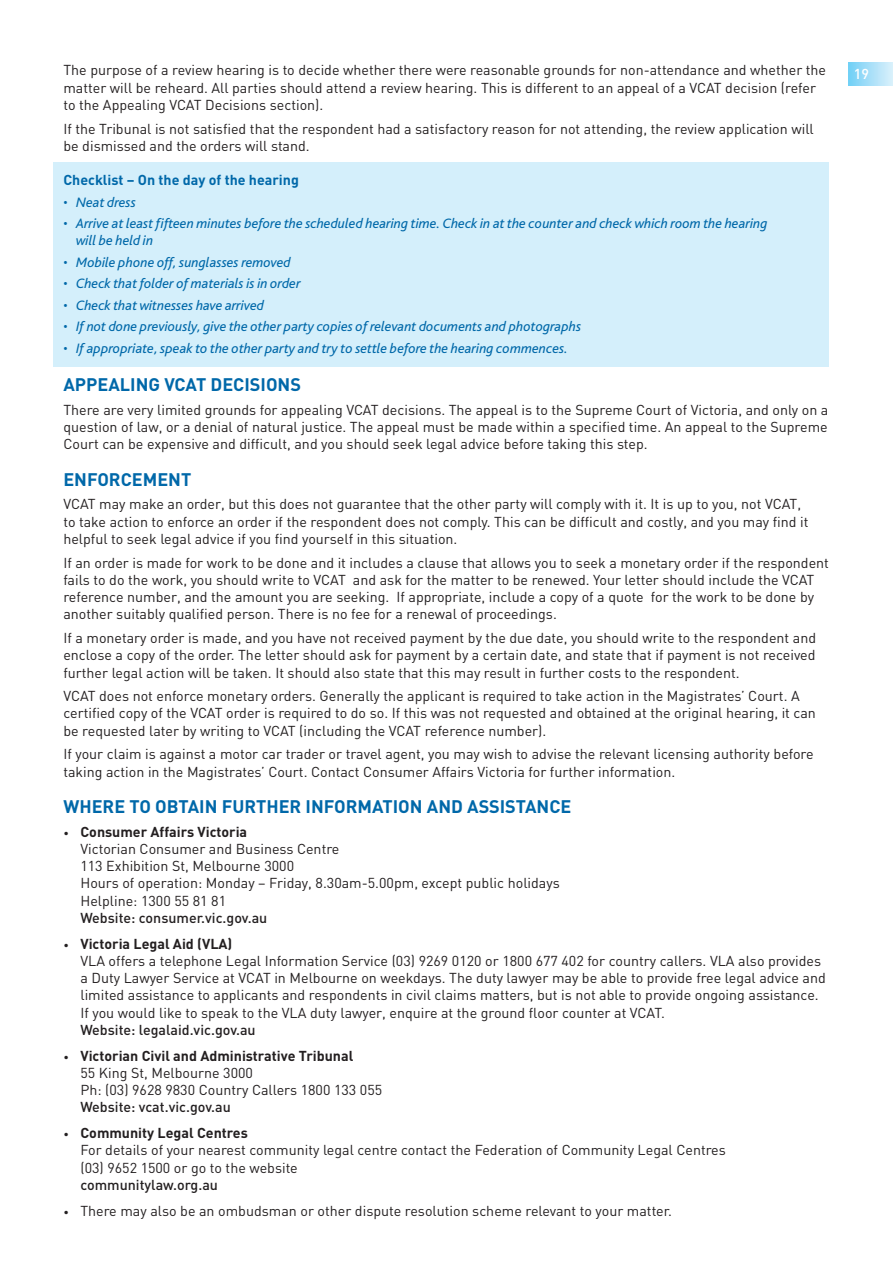
<style>
.page{position:relative;width:893px;height:1263px;background:#fff}
.page>*{position:absolute;margin:0;border:0;box-sizing:border-box;transform-origin:0 0}
.t1{font:700 18px "DIN";color:#0068a9}
.t2{font:14.25px/17.2px "DIN";color:#231f20}
.t3{font:italic 14.25px/17.2px "Bliss";color:#0068a9}
.t4{font:500 14.25px "DIN";color:#231f20}
.t5{font:700 14.25px "DIN";color:#0068a9}
.t6{font:500 14.25px "DIN";color:#fff}
.s1{font-size:10.5px}
.s2{font-weight:700}
</style>
<div class="page">
<div style="left:849px;top:62px;width:44px;height:23px;background:linear-gradient(to right,#74d0f6,#d9f0fb)"></div>
<div style="left:53px;top:163px;width:776px;height:204px;background:#d4effb"></div>
<p class="t2" style="left:63px;top:61px;width:764px">The purpose of a review hearing is to decide whether there were reasonable grounds for non-attendance and whether the</p>
<p class="t6" style="left:854px;top:64px;width:17px">19</p>
<p class="t2" style="left:63px;top:79px;width:754px">matter will be reheard. All parties should attend a review hearing. This is different to an appeal of a VCAT decision (refer to the Appealing VCAT Decisions section).</p>
<p class="t2" style="left:63px;top:119px;width:752px">If the Tribunal is not satisfied that the respondent had a satisfactory reason for not attending, the review application will be dismissed and the orders will stand.</p>
<p class="t5" style="left:63px;top:171px;width:237px">Checklist – On the day of the hearing</p>
<p class="t3" style="left:63px;top:194px;width:74px">• Neat dress</p>
<p class="t3" style="left:76px;top:215px;width:693px;text-indent:-13px">• Arrive at least fifteen minutes before the scheduled hearing time. Check in at the counter and check which room the hearing will be held in</p>
<p class="t3" style="left:63px;top:254px;width:229px">• Mobile phone off, sunglasses removed</p>
<p class="t3" style="left:63px;top:275px;width:239px">• Check that folder of materials is in order</p>
<p class="t3" style="left:63px;top:297px;width:202px">• Check that witnesses have arrived</p>
<p class="t3" style="left:63px;top:318px;width:519px">• If not done previously, give the other party copies of relevant documents and photographs</p>
<p class="t3" style="left:63px;top:340px;width:506px">• If appropriate, speak to the other party and try to settle before the hearing commences.</p>
<p class="t1" style="left:63px;top:373px;width:239px">APPEALING VCAT DECISIONS</p>
<p class="t2" style="left:63px;top:401px;width:766px;text-align:justify">There are very limited grounds for appealing VCAT decisions. The appeal is to the Supreme Court of Victoria, and only on a question of law, or a denial of natural justice. The appeal must be made within a specified time. An appeal to the Supreme Court can be expensive and difficult, and you should seek legal advice before taking this step.</p>
<p class="t1" style="left:63px;top:468px;width:129px">ENFORCEMENT</p>
<p class="t2" style="left:63px;top:495px;width:747px">VCAT may make an order, but this does not guarantee that the other party will comply with it. It is up to you, not VCAT, to take action to enforce an order if the respondent does not comply. This can be difficult and costly, and you may find it helpful to seek legal advice if you find yourself in this situation.</p>
<p class="t2" style="left:63px;top:554px;width:767px">If an order is made for work to be done and it includes a clause that allows you to seek a monetary order if the respondent fails to do the work, you should write to VCAT and ask for the matter to be renewed. Your letter should include the VCAT reference number, and the amount you are seeking. If appropriate, include a copy of a quote for the work to be done by another suitably qualified person. There is no fee for a renewal of proceedings.</p>
<p class="t2" style="left:63px;top:629px;width:754px;text-align:justify">If a monetary order is made, and you have not received payment by the due date, you should write to the respondent and enclose a copy of the order. The letter should ask for payment by a certain date, and state that if payment is not received further legal action will be taken. It should also state that this may result in further costs to the respondent.</p>
<p class="t2" style="left:63px;top:687px;width:754px">VCAT does not enforce monetary orders. Generally the applicant is required to take action in the Magistrates’ Court. A certified copy of the VCAT order is required to do so. If this was not requested and obtained at the original hearing, it can be requested later by writing to VCAT (including the VCAT reference number).</p>
<p class="t2" style="left:63px;top:745px;width:752px">If your claim is against a motor car trader or travel agent, you may wish to advise the relevant licensing authority before taking action in the Magistrates’ Court. Contact Consumer Affairs Victoria for further information.</p>
<p class="t1" style="left:63px;top:795px;width:510px">WHERE TO OBTAIN FURTHER INFORMATION AND ASSISTANCE</p>
<p class="t2" style="left:80px;top:822px;width:481px;text-indent:-17px"><span class="s1">•</span> <span class="s2">Consumer Affairs Victoria<br></span>Victorian Consumer and Business Centre<br>113 Exhibition St, Melbourne 3000<br>Hours of operation: Monday – Friday, 8.30am-5.00pm, except public holidays Helpline: 1300 55 81 81</p>
<p class="t4" style="left:80px;top:908px;width:188px">Website: consumer.vic.gov.au</p>
<p class="t2" style="left:80px;top:934px;width:747px;text-indent:-17px"><span class="s1">•</span> <span class="s2">Victoria Legal Aid (VLA)<br></span>VLA offers a telephone Legal Information Service (03) 9269 0120 or 1800 677 402 for country callers. VLA also provides a Duty Lawyer Service at VCAT in Melbourne on weekdays. The duty lawyer may be able to provide free legal advice and limited assistance to applicants and respondents in civil claims matters, but is not able to provide ongoing assistance.<br>If you would like to speak to the VLA duty lawyer, enquire at the ground floor counter at VCAT.</p>
<p class="t4" style="left:80px;top:1020px;width:177px">Website: legalaid.vic.gov.au</p>
<p class="t2" style="left:80px;top:1046px;width:303px;text-indent:-17px"><span class="s1">•</span> <span class="s2">Victorian Civil and Administrative Tribunal<br></span>55 King St, Melbourne 3000<br>Ph: (03) 9628 9830 Country Callers 1800 133 055</p>
<p class="t4" style="left:80px;top:1098px;width:152px">Website: vcat.vic.gov.au</p>
<p class="t2" style="left:80px;top:1124px;width:647px;text-indent:-17px"><span class="s1">•</span> <span class="s2">Community Legal Centres<br></span>For details of your nearest community legal centre contact the Federation of Community Legal Centres (03) 9652 1500 or go to the website</p>
<p class="t4" style="left:80px;top:1175px;width:139px">communitylaw.org.au</p>
<p class="t2" style="left:63px;top:1201px;width:610px"><span class="s1">•</span> There may also be an ombudsman or other dispute resolution scheme relevant to your matter.</p>
</div>
